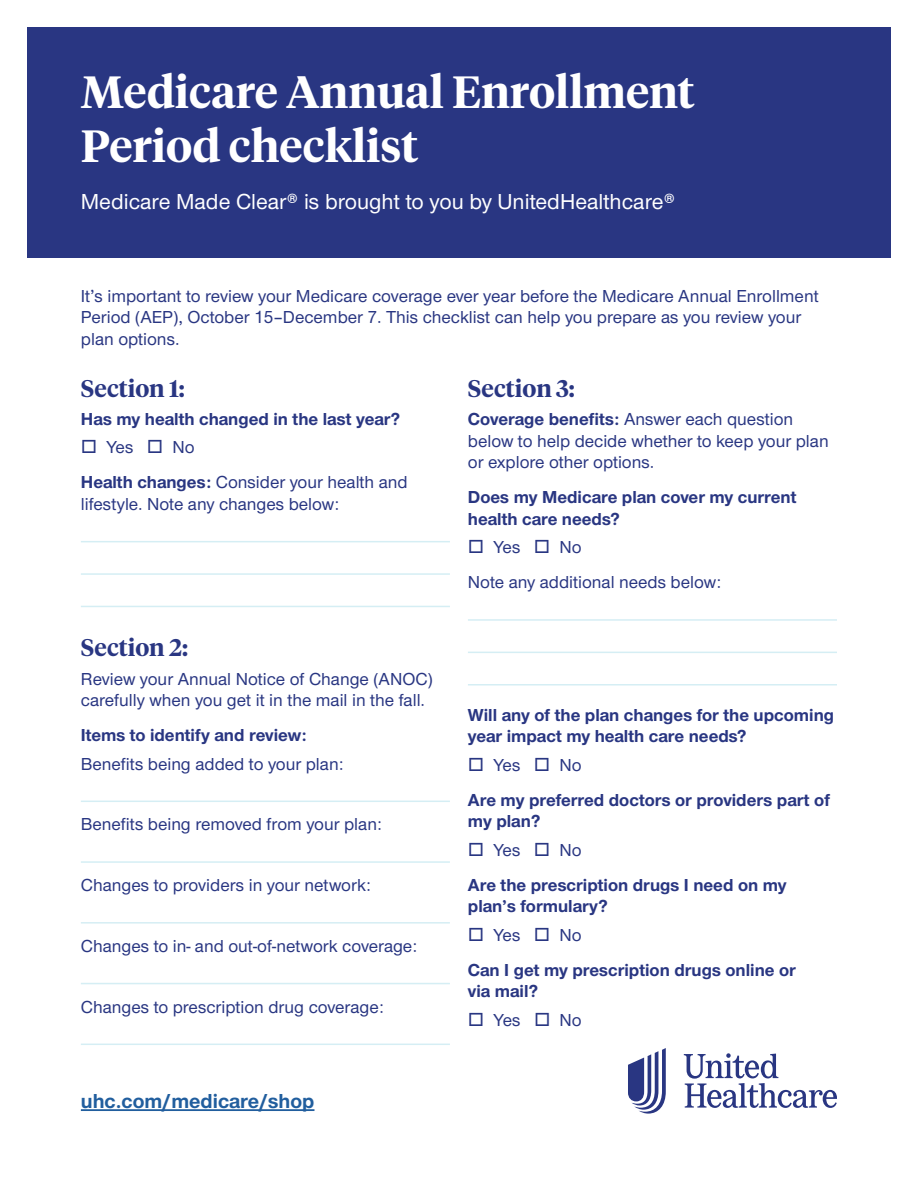
<style>
.page{position:relative;width:918px;height:1188px;background:#fff}
.page>*{position:absolute;margin:0;border:0;box-sizing:border-box;transform-origin:0 0}
.t1{font:600 45px/54px "UHC Serif Headline";color:#fff}
.t2{font:600 24px "UHC Serif Headline";color:#293682}
.t3{font:500 22.5px "UHC Sans";color:#fff}
.t4{font:700 21px "UHC Sans";color:#215e9e}
.t5{font:500 18px/21.6px "UHC Sans";color:#293682}
.t6{font:700 18px/35.1px "UHC Sans";color:#293682}
.s1{font-family:"Inter"}
.s2{font-weight:700}
.s3{font-family:"Inter";font-weight:500}
.s4{font-weight:500}
</style>
<div class="page">
<svg style="left:628px;top:1048px;width:38px;height:66px"></svg>
<svg style="left:684px;top:1053px;width:153px;height:55px"></svg>
<div style="left:27px;top:27px;width:864px;height:230px;background:#293682"></div>
<hr style="left:81px;top:1109px;width:233px;height:2px;background:#215e9e">
<hr style="left:81px;top:541px;width:369px;height:1px;background:#d5eef4">
<hr style="left:81px;top:573px;width:369px;height:2px;background:#d5eef4">
<hr style="left:81px;top:606px;width:369px;height:1px;background:#d5eef4">
<hr style="left:81px;top:801px;width:369px;height:1px;background:#d5eef4">
<hr style="left:81px;top:861px;width:369px;height:2px;background:#d5eef4">
<hr style="left:81px;top:922px;width:369px;height:2px;background:#d5eef4">
<hr style="left:81px;top:983px;width:369px;height:1px;background:#d5eef4">
<hr style="left:81px;top:1044px;width:369px;height:1px;background:#d5eef4">
<hr style="left:468px;top:619px;width:369px;height:2px;background:#d5eef4">
<hr style="left:468px;top:652px;width:369px;height:1px;background:#d5eef4">
<hr style="left:468px;top:684px;width:369px;height:2px;background:#d5eef4">
<h1 class="t1" style="left:81px;top:63px;width:615px">Medicare Annual Enrollment<br>Period checklist</h1>
<p class="t3" style="left:81px;top:187px;width:596px">Medicare Made Clear® is brought to you by UnitedHealthcare®</p>
<p class="t5" style="left:81px;top:284px;width:739px">It’s important to review your Medicare coverage ever year before the Medicare Annual Enrollment<br>Period (AEP), October 15–December 7. This checklist can help you prepare as you review your plan options.</p>
<h2 class="t2" style="left:81px;top:372px;width:106px">Section 1:</h2>
<p class="t6" style="left:81px;top:401px;width:321px">Has my health changed in the last year?</p>
<p class="t5" style="left:81px;top:429px;width:328px;line-height:35.1px"><span class="s1">□</span> Yes <span class="s1">□</span> No<br><span class="s2">Health changes:</span> Consider your health and</p>
<p class="t5" style="left:81px;top:492px;width:260px">lifestyle. Note any changes below:</p>
<h2 class="t2" style="left:81px;top:631px;width:109px">Section 2:</h2>
<p class="t5" style="left:81px;top:667px;width:354px">Review your Annual Notice of Change (ANOC) carefully when you get it in the mail in the fall.</p>
<p class="t6" style="left:81px;top:717px;width:228px">Items to identify and review:</p>
<p class="t5" style="left:81px;top:752px;width:264px">Benefits being added to your plan:</p>
<p class="t5" style="left:81px;top:813px;width:302px">Benefits being removed from your plan:</p>
<p class="t5" style="left:81px;top:874px;width:291px">Changes to providers in your network:</p>
<p class="t5" style="left:81px;top:934px;width:338px">Changes to in- and out-of-network coverage:</p>
<p class="t5" style="left:81px;top:995px;width:304px">Changes to prescription drug coverage:</p>
<p class="t4" style="left:81px;top:1087px;width:235px">uhc.com/medicare/shop</p>
<h2 class="t2" style="left:468px;top:372px;width:108px">Section 3:</h2>
<p class="t5" style="left:468px;top:407px;width:362px"><span class="s2">Coverage benefits:</span> Answer each question below to help decide whether to keep your plan or explore other options.</p>
<p class="t6" style="left:468px;top:486px;width:330px;line-height:21.6px">Does my Medicare plan cover my current health care needs?</p>
<p class="t5" style="left:468px;top:529px;width:255px;line-height:35.1px"><span class="s1">□</span> Yes <span class="s1">□</span> No<br>Note any additional needs below:</p>
<p class="t6" style="left:468px;top:703px;width:368px;line-height:21.6px">Will any of the plan changes for the upcoming year impact my health care needs?</p>
<p class="t6" style="left:468px;top:746px;width:364px"><span class="s3">□</span> <span class="s4">Yes</span> <span class="s3">□</span> <span class="s4">No<br></span>Are my preferred doctors or providers part of</p>
<p class="t6" style="left:468px;top:803px;width:74px">my plan?</p>
<p class="t6" style="left:468px;top:831px;width:320px"><span class="s3">□</span> <span class="s4">Yes</span> <span class="s3">□</span> <span class="s4">No<br></span>Are the prescription drugs I need on my</p>
<p class="t6" style="left:468px;top:888px;width:142px">plan’s formulary?</p>
<p class="t6" style="left:468px;top:917px;width:329px"><span class="s3">□</span> <span class="s4">Yes</span> <span class="s3">□</span> <span class="s4">No<br></span>Can I get my prescription drugs online or</p>
<p class="t6" style="left:468px;top:973px;width:72px">via mail?</p>
<p class="t5" style="left:468px;top:1008px;width:115px"><span class="s1">□</span> Yes <span class="s1">□</span> No</p>
</div>
